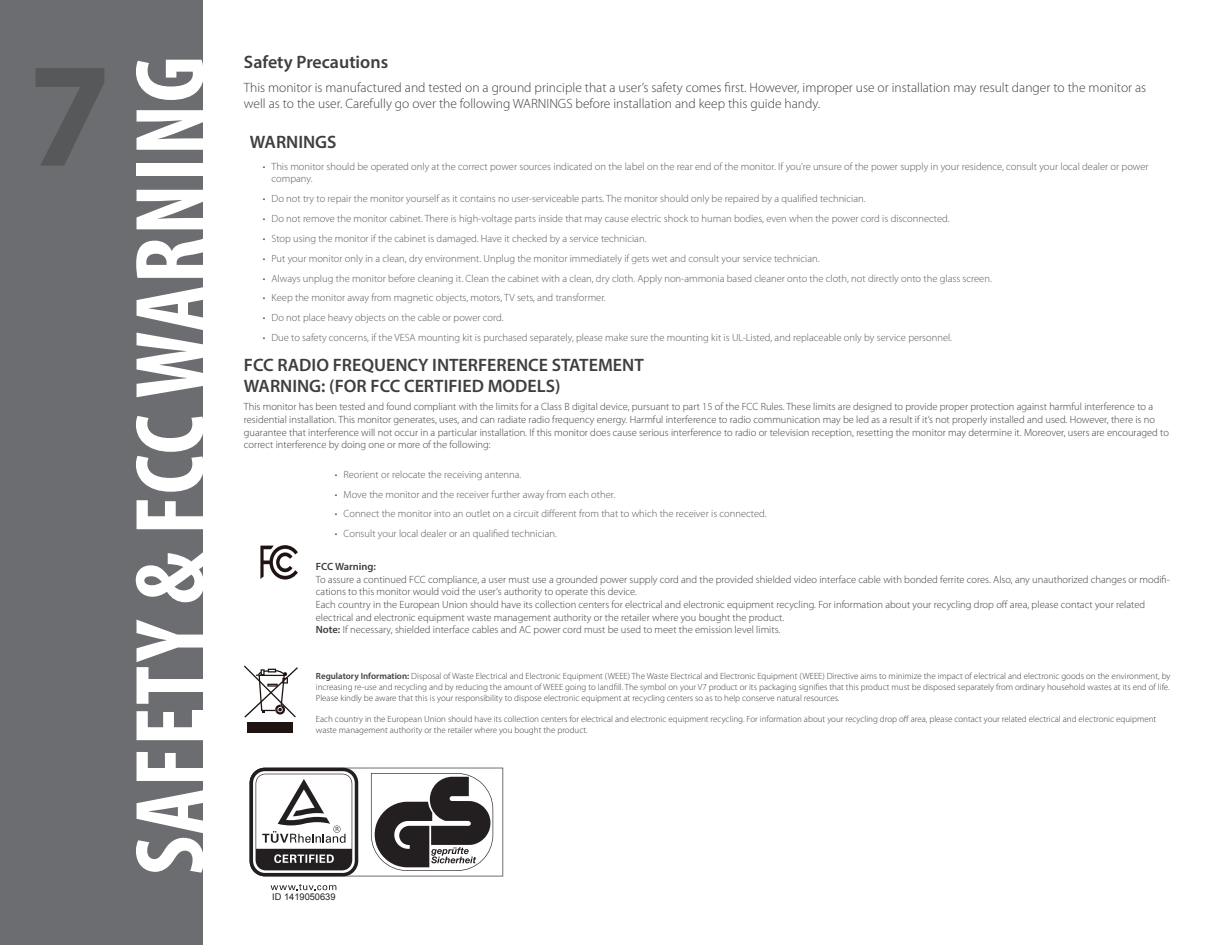
<style>
.page{position:relative;width:1215px;height:945px;background:#fff}
.page>*{position:absolute;margin:0;border:0;box-sizing:border-box;transform-origin:0 0}
.t1{font:700 150px "Myriad Pro";color:#57585a}
.t2{font:700 condensed 99px "Myriad Pro";letter-spacing:.02em;color:#fff}
.t3{font:600 18px "Myriad Pro";color:#3e3e3f}
.t4{font:300 13.5px/16.2px "Myriad Pro";color:#3e3e3f}
.t5{font:300 10.5px/12.6px "Myriad Pro";color:#57585a}
.t6{font:300 10.5px/12.6px "Myriad Pro";color:#3e3e3f}
.t7{font:600 10.5px "Myriad Pro";color:#3e3e3f}
.t8{font:9.3px "Arial";color:#231f20}
.t9{font:300 9px/10.8px "Myriad Pro";color:#3e3e3f;text-align:justify}
.s1{font-weight:600}
</style>
<div class="page">
<div style="left:0;top:0;width:202px;height:945px;background:#6c6d70"></div>
<svg style="left:260px;top:545px;width:38px;height:35px"></svg>
<svg style="left:244px;top:666px;width:54px;height:52px"></svg>
<div style="left:247px;top:723px;width:45px;height:10px;background:#1f1412"></div>
<svg style="left:271px;top:884px;width:65px;height:6px"></svg>
<svg style="left:250px;top:768px;width:253px;height:108px"></svg>
<p class="t1" style="left:28px;top:17px;width:85px">7</p>
<p class="t2" style="left:108px;top:875px;width:821px;rotate:-90deg">SAFETY &amp; FCC WARNING</p>
<p class="t3" style="left:244px;top:51px;width:146px">Safety Precautions</p>
<p class="t4" style="left:244px;top:79px;width:904px">This monitor is manufactured and tested on a ground principle that a user’s safety comes first. However, improper use or installation may result danger to the monitor as well as to the user. Carefully go over the following WARNINGS before installation and keep this guide handy.</p>
<p class="t3" style="left:250px;top:130px;width:88px">WARNINGS</p>
<p class="t5" style="left:263px;top:160px;width:4px">•</p>
<p class="t5" style="left:272px;top:160px;width:879px">This monitor should be operated only at the correct power sources indicated on the label on the rear end of the monitor. If you’re unsure of the power supply in your residence, consult your local dealer or power company.</p>
<p class="t5" style="left:263px;top:192px;width:4px">•</p>
<p class="t5" style="left:272px;top:192px;width:596px">Do not try to repair the monitor yourself as it contains no user-serviceable parts. The monitor should only be repaired by a qualified technician.</p>
<p class="t5" style="left:263px;top:212px;width:4px">•</p>
<p class="t5" style="left:272px;top:212px;width:680px">Do not remove the monitor cabinet. There is high-voltage parts inside that may cause electric shock to human bodies, even when the power cord is disconnected.</p>
<p class="t5" style="left:263px;top:232px;width:4px">•</p>
<p class="t5" style="left:272px;top:232px;width:377px">Stop using the monitor if the cabinet is damaged. Have it checked by a service technician.</p>
<p class="t5" style="left:263px;top:252px;width:4px">•</p>
<p class="t5" style="left:272px;top:252px;width:550px">Put your monitor only in a clean, dry environment. Unplug the monitor immediately if gets wet and consult your service technician.</p>
<p class="t5" style="left:263px;top:272px;width:4px">•</p>
<p class="t5" style="left:272px;top:272px;width:722px">Always unplug the monitor before cleaning it. Clean the cabinet with a clean, dry cloth. Apply non-ammonia based cleaner onto the cloth, not directly onto the glass screen.</p>
<p class="t5" style="left:263px;top:292px;width:4px">•</p>
<p class="t5" style="left:272px;top:292px;width:336px">Keep the monitor away from magnetic objects, motors, TV sets, and transformer.</p>
<p class="t5" style="left:263px;top:311px;width:4px">•</p>
<p class="t5" style="left:272px;top:311px;width:234px">Do not place heavy objects on the cable or power cord.</p>
<p class="t5" style="left:263px;top:331px;width:4px">•</p>
<p class="t5" style="left:272px;top:331px;width:682px">Due to safety concerns, if the VESA mounting kit is purchased separately, please make sure the mounting kit is UL-Listed, and replaceable only by service personnel.</p>
<p class="t3" style="left:244px;top:353px;width:401px">FCC RADIO FREQUENCY INTERFERENCE STATEMENT</p>
<p class="t3" style="left:244px;top:375px;width:318px">WARNING: (FOR FCC CERTIFIED MODELS)</p>
<p class="t6" style="left:244px;top:401px;width:927px">This monitor has been tested and found compliant with the limits for a Class B digital device, pursuant to part 15 of the FCC Rules. These limits are designed to provide proper protection against harmful interference to a residential installation. This monitor generates, uses, and can radiate radio frequency energy. Harmful interference to radio communication may be led as a result if it‘s not properly installed and used. However, there is no guarantee that interference will not occur in a particular installation. If this monitor does cause serious interference to radio or television reception, resetting the monitor may determine it. Moreover, users are encouraged to correct interference by doing one or more of the following:</p>
<p class="t5" style="left:335px;top:468px;width:4px">•</p>
<p class="t5" style="left:344px;top:468px;width:179px">Reorient or relocate the receiving antenna.</p>
<p class="t5" style="left:335px;top:488px;width:4px">•</p>
<p class="t5" style="left:344px;top:488px;width:273px">Move the monitor and the receiver further away from each other.</p>
<p class="t5" style="left:335px;top:508px;width:4px">•</p>
<p class="t5" style="left:344px;top:508px;width:425px">Connect the monitor into an outlet on a circuit different from that to which the receiver is connected.</p>
<p class="t5" style="left:335px;top:527px;width:4px">•</p>
<p class="t5" style="left:344px;top:527px;width:215px">Consult your local dealer or an qualified technician.</p>
<p class="t7" style="left:316px;top:560px;width:62px">FCC Warning:</p>
<p class="t6" style="left:316px;top:573px;width:855px">To assure a continued FCC compliance, a user must use a grounded power supply cord and the provided shielded video interface cable with bonded ferrite cores. Also, any unauthorized changes or modifi&shy;cations to this monitor would void the user‘s authority to operate this device.</p>
<p class="t6" style="left:316px;top:598px;width:831px">Each country in the European Union should have its collection centers for electrical and electronic equipment recycling. For information about your recycling drop off area, please contact your related electrical and electronic equipment waste management authority or the retailer where you bought the product.</p>
<p class="t6" style="left:316px;top:623px;width:466px"><span class="s1">Note:</span> If necessary, shielded interface cables and AC power cord must be used to meet the emission level limits.</p>
<p class="t9" style="left:316px;top:671px;width:856px"><span class="s1">Regulatory Information:</span> Disposal of Waste Electrical and Electronic Equipment (WEEE) The Waste Electrical and Electronic Equipment (WEEE) Directive aims to minimize the impact of electrical and electronic goods on the environment, by increasing re-use and recycling and by reducing the amount of WEEE going to landfill. The symbol on your V7 product or its packaging signifies that this product must be disposed separately from ordinary household wastes at its end of life.<br>Please kindly be aware that this is your responsibility to dispose electronic equipment at recycling centers so as to help conserve natural resources.</p>
<p class="t9" style="left:316px;top:714px;width:842px">Each country in the European Union should have its collection centers for electrical and electronic equipment recycling. For information about your recycling drop off area, please contact your related electrical and electronic equipment waste management authority or the retailer where you bought the product.</p>
<p class="t8" style="left:272px;top:890px;width:65px">ID 1419050639</p>
</div>
